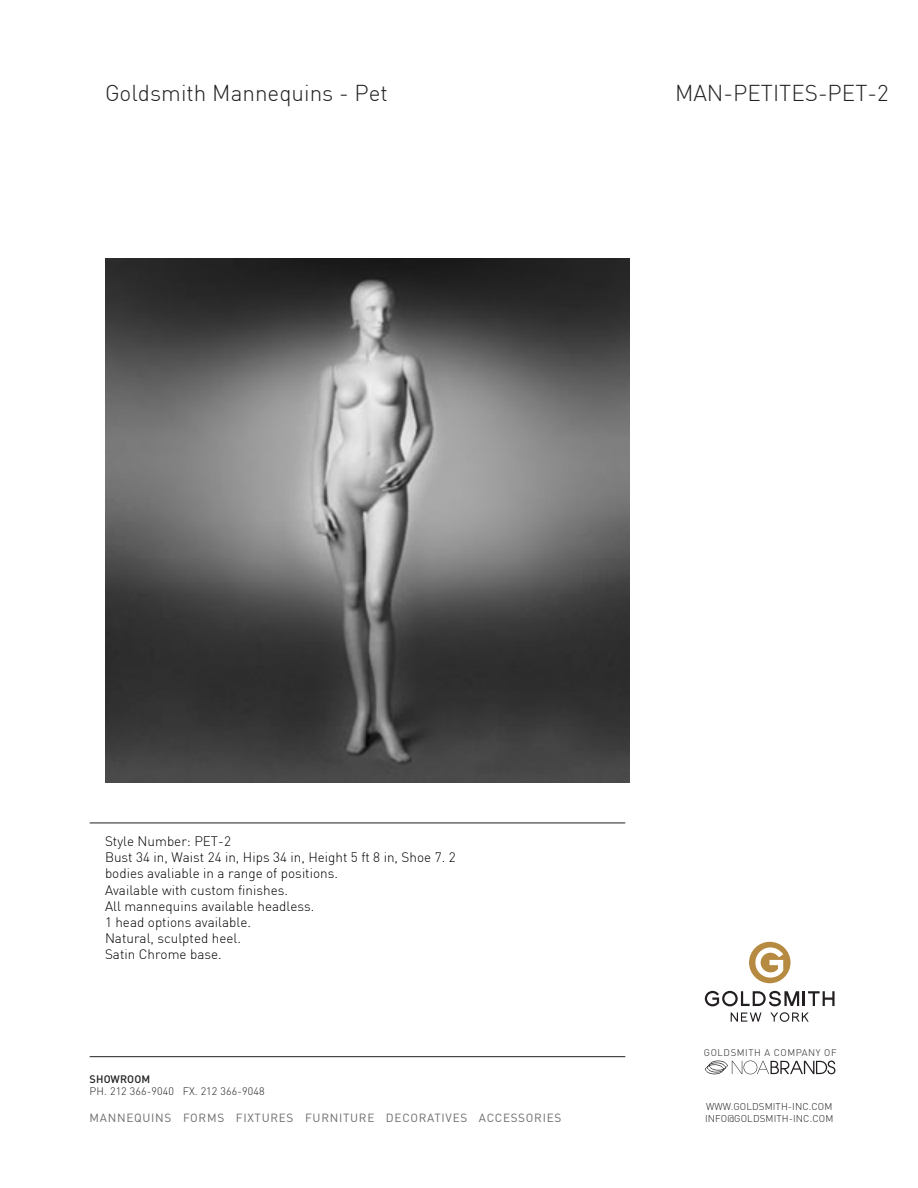
<style>
.page{position:relative;width:918px;height:1188px;background:#fff}
.page>*{position:absolute;margin:0;border:0;box-sizing:border-box;transform-origin:0 0}
.t1{font:300 22.5px "DIN Pro";color:#231f20}
.t2{font:300 13.5px/16.2px "DIN Pro";color:#000}
.t3{font:11.7px "DIN";letter-spacing:.06em;color:#6c6d70}
.t4{font:300 10.8px "DIN";letter-spacing:.01em;color:#231f20}
.t5{font:500 10.8px "DIN";letter-spacing:.01em;color:#231f20}
.t6{font:300 9.75px "DIN";letter-spacing:.01em;color:#231f20}
.t7{font:300 9.6px "DIN";letter-spacing:.06em;color:#231f20}
</style>
<div class="page">
<hr style="left:90px;top:823px;width:535px;height:1px;background:#231f20">
<hr style="left:90px;top:1056px;width:535px;height:1px;background:#231f20">
<div style="left:749px;top:942px;width:42px;height:41px;background:#b68b41;border-radius:50%"></div>
<svg style="left:705px;top:991px;width:130px;height:15px"></svg>
<svg style="left:731px;top:1013px;width:30px;height:9px"></svg>
<svg style="left:770px;top:1012px;width:39px;height:10px"></svg>
<svg style="left:755px;top:947px;width:28px;height:31px"></svg>
<svg style="left:705px;top:1061px;width:130px;height:13px"></svg>
<img style="left:105px;top:258px;width:525px;height:525px">
<h1 class="t1" style="left:105px;top:83px;width:284px">Goldsmith Mannequins - Pet</h1>
<h1 class="t1" style="left:675px;top:83px;width:215px">MAN-PETITES-PET-2</h1>
<p class="t2" style="left:105px;top:834px;width:352px">Style Number: PET-2<br>Bust 34 in, Waist 24 in, Hips 34 in, Height 5 ft 8 in, Shoe 7. 2 bodies avaliable in a range of positions.<br>Available with custom finishes.<br>All mannequins available headless.<br>1 head options available.<br>Natural, sculpted heel.<br>Satin Chrome base.</p>
<p class="t5" style="left:90px;top:1072px;width:62px">SHOWROOM</p>
<p class="t4" style="left:90px;top:1085px;width:177px">PH. 212 366-9040 FX. 212 366-9048</p>
<p class="t3" style="left:90px;top:1110px;width:473px">MANNEQUINS FORMS FIXTURES FURNITURE DECORATIVES ACCESSORIES</p>
<p class="t7" style="left:704px;top:1047px;width:134px">GOLDSMITH A COMPANY OF</p>
<p class="t6" style="left:706px;top:1100px;width:128px">WWW.GOLDSMITH-INC.COM</p>
<p class="t6" style="left:705px;top:1112px;width:130px">INFO@GOLDSMITH-INC.COM</p>
</div>
